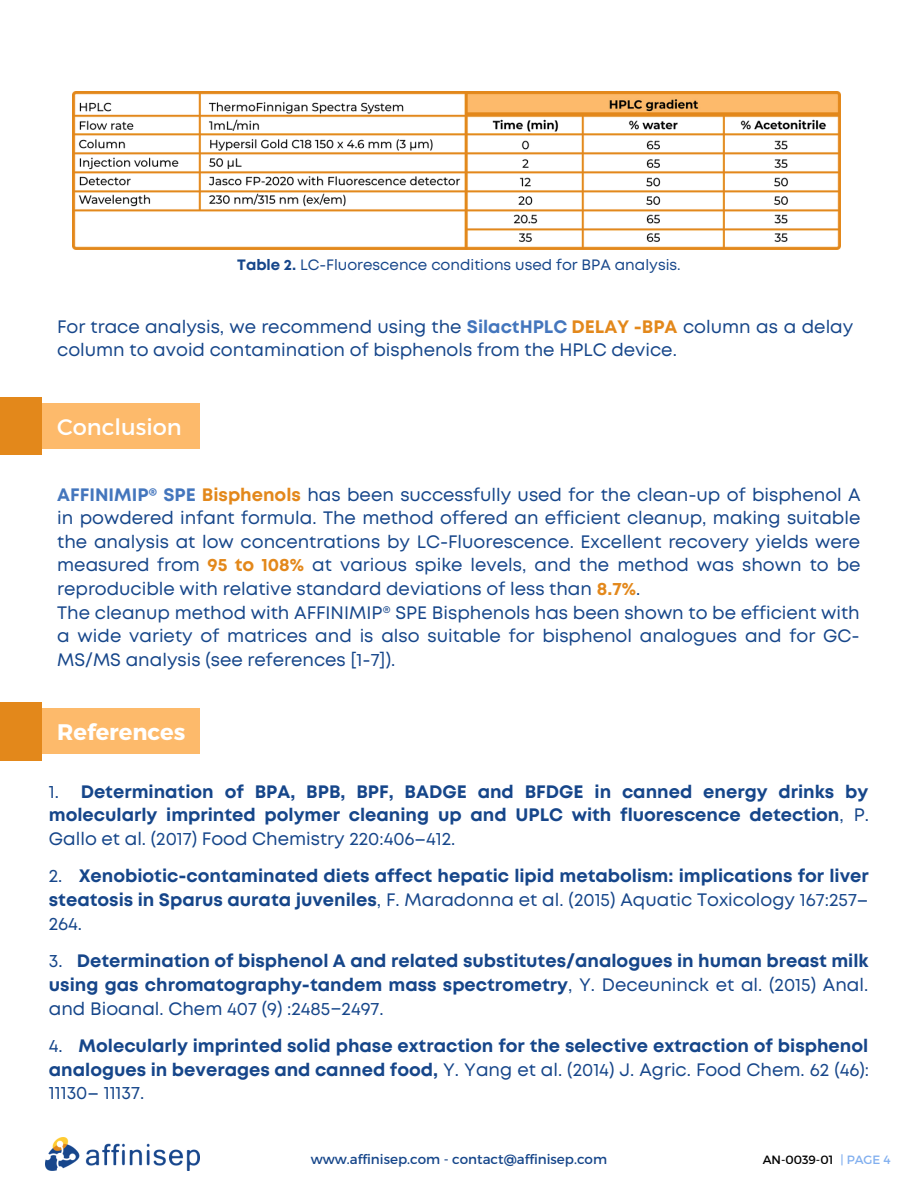
<style>
.page{position:relative;width:918px;height:1188px;background:#fff}
.page>*{position:absolute;margin:0;border:0;box-sizing:border-box;transform-origin:0 0}
.t1{font:22.5px "Montserrat";color:#fff}
.t2{font:700 22.5px "Montserrat";color:#fff}
.t3{font:700 18px/23.7px "Mont";color:#16468a;text-align:justify}
.t4{font:18px/23.7px "Mont";color:#16468a;text-align:justify}
.t5{font:15px "Mont";color:#16468a}
.t6{font:13.5px "Montserrat";color:#16468a}
.t7{font:12px "Montserrat";color:#000}
.t8{font:12px "Montserrat";color:#81afef}
.s1{font-weight:700}
.s2{font-weight:700;color:#4476bd}
.s3{font-weight:700;color:#e3881b}
.s4{font-weight:400}
</style>
<div class="page">
<img style="left:45px;top:1137px;width:154px;height:34px">
<div style="left:0;top:403px;width:200px;height:45px;background:#fdba6b"></div>
<div style="left:0;top:709px;width:200px;height:45px;background:#fdba6b"></div>
<div style="left:0;top:397px;width:42px;height:58px;background:#e3881b"></div>
<div style="left:0;top:702px;width:42px;height:58px;background:#e3881b"></div>
<img style="left:72px;top:92px;width:769px;height:157px">
<p class="t5" style="left:237px;top:259px;width:445px"><span class="s1">Table 2.</span> LC-Fluorescence conditions used for BPA analysis.</p>
<p class="t4" style="left:57px;top:316px;width:798px">For trace analysis, we recommend using the <span class="s2">SilactHPLC</span> <span class="s3">DELAY -BPA</span> column as a delay column to avoid contamination of bisphenols from the HPLC device.</p>
<p class="t1" style="left:57px;top:412px;width:126px">Conclusion</p>
<p class="t4" style="left:57px;top:484px;width:805px"><span class="s2">AFFINIMIP® SPE</span> <span class="s3">Bisphenols</span> has been successfully used for the clean-up of bisphenol A in powdered infant formula. The method offered an efficient cleanup, making suitable the analysis at low concentrations by LC-Fluorescence. Excellent recovery yields were measured from <span class="s3">95 to 108%</span> at various spike levels, and the method was shown to be reproducible with relative standard deviations of less than <span class="s3">8.7%</span>.</p>
<p class="t4" style="left:57px;top:602px;width:804px">The cleanup method with AFFINIMIP® SPE Bisphenols has been shown to be efficient with a wide variety of matrices and is also suitable for bisphenol analogues and for GC-MS/MS analysis (see references [1-7]).</p>
<p class="t2" style="left:57px;top:718px;width:130px">References</p>
<p class="t3" style="left:49px;top:781px;width:822px"><span class="s4">1.</span> Determination of BPA, BPB, BPF, BADGE and BFDGE in canned energy drinks by molecularly imprinted polymer cleaning up and UPLC with fluorescence detection<span class="s4">, P.<br>Gallo et al. (2017) Food Chemistry 220:406–412.</span></p>
<p class="t3" style="left:49px;top:866px;width:821px"><span class="s4">2.</span> Xenobiotic-contaminated diets affect hepatic lipid metabolism: implications for liver steatosis in Sparus aurata juveniles<span class="s4">, F. Maradonna et al. (2015) Aquatic Toxicology 167:257– 264.</span></p>
<p class="t3" style="left:49px;top:950px;width:821px"><span class="s4">3.</span> Determination of bisphenol A and related substitutes/analogues in human breast milk using gas chromatography-tandem mass spectrometry<span class="s4">, Y. Deceuninck et al. (2015) Anal. and Bioanal. Chem 407 (9) :2485−2497.</span></p>
<p class="t3" style="left:49px;top:1035px;width:822px"><span class="s4">4.</span> Molecularly imprinted solid phase extraction for the selective extraction of bisphenol analogues in beverages and canned food, <span class="s4">Y. Yang et al. (2014) J. Agric. Food Chem. 62 (46):<br>11130– 11137.</span></p>
<p class="t6" style="left:311px;top:1150px;width:298px">www.affinisep.com - contact@affinisep.com</p>
<p class="t7" style="left:763px;top:1152px;width:72px">AN-0039-01</p>
<p class="t8" style="left:840px;top:1152px;width:52px">| PAGE 4</p>
</div>
